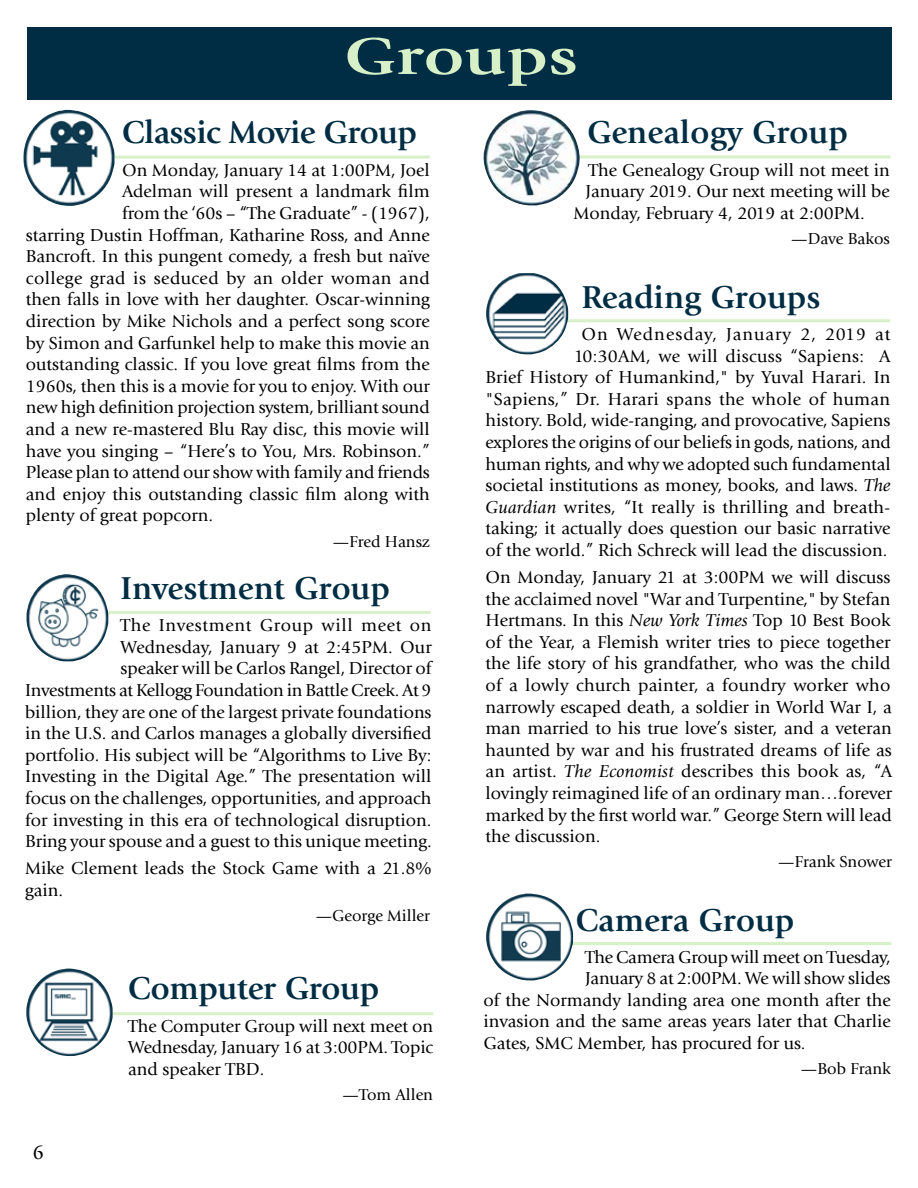
<style>
.page{position:relative;width:918px;height:1188px;background:#fff}
.page>*{position:absolute;margin:0;border:0;box-sizing:border-box;transform-origin:0 0}
.t1{font:700 54px "Giovanni";color:#d7f0c8;scale:1.3 1}
.t2{font:700 33px "Giovanni";color:#002d43}
.t3{font:700 33px "Giovanni";letter-spacing:-.02em;color:#002d43}
.t4{font:21px "Giovanni";color:#000}
.t5{font:18px/21.6px "Giovanni";color:#000;text-align:right}
.t6{font:18px "Giovanni";letter-spacing:.025em;color:#000}
.t7{font:16.5px "Giovanni";color:#000}
.s1{font-style:italic}
</style>
<div class="page">
<div style="left:27px;top:27px;width:865px;height:73px;background:#002d43"></div>
<hr style="left:567px;top:319px;width:323px;height:3px;background:#d7f0c8">
<hr style="left:107px;top:156px;width:323px;height:3px;background:#d7f0c8">
<img style="left:24px;top:110px;width:91px;height:96px">
<hr style="left:577px;top:155px;width:313px;height:3px;background:#d7f0c8">
<hr style="left:568px;top:942px;width:323px;height:3px;background:#d7f0c8">
<hr style="left:112px;top:1012px;width:321px;height:3px;background:#d7f0c8">
<hr style="left:107px;top:611px;width:324px;height:3px;background:#d7f0c8">
<img style="left:27px;top:574px;width:81px;height:87px">
<img style="left:26px;top:969px;width:87px;height:87px">
<img style="left:483px;top:110px;width:97px;height:95px">
<img style="left:486px;top:273px;width:82px;height:81px">
<img style="left:486px;top:894px;width:87px;height:86px">
<h1 class="t1" style="left:344px;top:25px;width:182px">Groups</h1>
<h2 class="t3" style="left:122px;top:113px;width:296px">Classic Movie Group</h2>
<p class="t5" style="left:122px;top:159px;width:309px">On Monday, January 14 at 1:00PM, Joel</p>
<p class="t5" style="left:122px;top:181px;width:309px">Adelman will present a landmark film</p>
<p class="t5" style="left:122px;top:202px;width:309px">from the ‘60s – “The Graduate” - (1967),</p>
<p class="t5" style="left:26px;top:224px;width:405px">starring Dustin Hoffman, Katharine Ross, and Anne</p>
<p class="t5" style="left:26px;top:246px;width:405px">Bancroft. In this pungent comedy, a fresh but naïve</p>
<p class="t6" style="left:26px;top:268px;width:405px">college grad is seduced by an older woman and</p>
<p class="t5" style="left:26px;top:289px;width:405px">then falls in love with her daughter. Oscar-winning</p>
<p class="t5" style="left:26px;top:310px;width:405px">direction by Mike Nichols and a perfect song score</p>
<p class="t5" style="left:26px;top:332px;width:405px">by Simon and Garfunkel help to make this movie an</p>
<p class="t5" style="left:26px;top:354px;width:405px">outstanding classic. If you love great films from the</p>
<p class="t5" style="left:26px;top:375px;width:405px">1960s, then this is a movie for you to enjoy. With our</p>
<p class="t5" style="left:26px;top:397px;width:405px">new high definition projection system, brilliant sound</p>
<p class="t5" style="left:26px;top:418px;width:405px">and a new re-mastered Blu Ray disc, this movie will</p>
<p class="t5" style="left:26px;top:440px;width:405px">have you singing – “Here’s to You, Mrs. Robinson.”</p>
<p class="t5" style="left:26px;top:462px;width:405px">Please plan to attend our show with family and friends</p>
<p class="t5" style="left:26px;top:483px;width:405px">and enjoy this outstanding classic film along with</p>
<p class="t5" style="left:26px;top:505px;width:189px">plenty of great popcorn.</p>
<p class="t7" style="left:333px;top:532px;width:98px">—Fred Hansz</p>
<h2 class="t2" style="left:121px;top:569px;width:271px">Investment Group</h2>
<p class="t5" style="left:25px;top:615px;width:408px">The Investment Group will meet on Wednesday, January 9 at 2:45PM. Our<br>speaker will be Carlos Rangel, Director of<br>Investments at Kellogg Foundation in Battle Creek. At 9 billion, they are one of the largest private foundations in the U.S. and Carlos manages a globally diversified portfolio. His subject will be “Algorithms to Live By:<br>Investing in the Digital Age.” The presentation will focus on the challenges, opportunities, and approach for investing in this era of technological disruption.<br>Bring your spouse and a guest to this unique meeting.</p>
<p class="t5" style="left:25px;top:858px;width:408px;text-align:left">Mike Clement leads the Stock Game with a 21.8% gain.</p>
<p class="t7" style="left:316px;top:906px;width:116px">—George Miller</p>
<p class="t4" style="left:33px;top:1141px;width:13px">6</p>
<h2 class="t2" style="left:128px;top:969px;width:253px">Computer Group</h2>
<p class="t5" style="left:128px;top:1015px;width:307px;text-align:justify">The Computer Group will next meet on Wednesday, January 16 at 3:00PM. Topic and speaker TBD.</p>
<p class="t7" style="left:343px;top:1085px;width:92px">—Tom Allen</p>
<h2 class="t2" style="left:587px;top:113px;width:262px">Genealogy Group</h2>
<p class="t5" style="left:589px;top:159px;width:303px">The Genealogy Group will not meet in</p>
<p class="t5" style="left:585px;top:181px;width:306px">January 2019. Our next meeting will be</p>
<p class="t5" style="left:573px;top:202px;width:293px">Monday, February 4, 2019 at 2:00PM.</p>
<p class="t7" style="left:791px;top:229px;width:100px">—Dave Bakos</p>
<h2 class="t2" style="left:581px;top:278px;width:241px">Reading Groups</h2>
<p class="t5" style="left:485px;top:323px;width:407px">On Wednesday, January 2, 2019 at<br>10:30AM, we will discuss “Sapiens: A<br>Brief History of Humankind," by Yuval Harari. In "Sapiens,” Dr. Harari spans the whole of human history. Bold, wide-ranging, and provocative, Sapiens explores the origins of our beliefs in gods, nations, and human rights, and why we adopted such fundamental societal institutions as money, books, and laws. <span class="s1">The Guardian</span> writes, “It really is thrilling and breath&shy;taking; it actually does question our basic narrative of the world.” Rich Schreck will lead the discussion.</p>
<p class="t5" style="left:485px;top:566px;width:408px;text-align:justify">On Monday, January 21 at 3:00PM we will discuss the acclaimed novel "War and Turpentine," by Stefan Hertmans. In this <span class="s1">New York Times</span> Top 10 Best Book of the Year, a Flemish writer tries to piece together the life story of his grandfather, who was the child of a lowly church painter, a foundry worker who narrowly escaped death, a soldier in World War I, a man married to his true love’s sister, and a veteran haunted by war and his frustrated dreams of life as an artist. <span class="s1">The Economist</span> describes this book as, “A lovingly reimagined life of an ordinary man…forever marked by the first world war.” George Stern will lead the discussion.</p>
<p class="t7" style="left:778px;top:853px;width:115px">—Frank Snower</p>
<h2 class="t2" style="left:576px;top:901px;width:220px">Camera Group</h2>
<p class="t5" style="left:585px;top:946px;width:307px">The Camera Group will meet on Tuesday,</p>
<p class="t5" style="left:585px;top:968px;width:307px">January 8 at 2:00PM. We will show slides</p>
<p class="t5" style="left:484px;top:989px;width:409px">of the Normandy landing area one month after the</p>
<p class="t5" style="left:484px;top:1011px;width:409px">invasion and the same areas years later that Charlie</p>
<p class="t5" style="left:484px;top:1032px;width:323px">Gates, SMC Member, has procured for us.</p>
<p class="t7" style="left:801px;top:1060px;width:91px">—Bob Frank</p>
</div>
